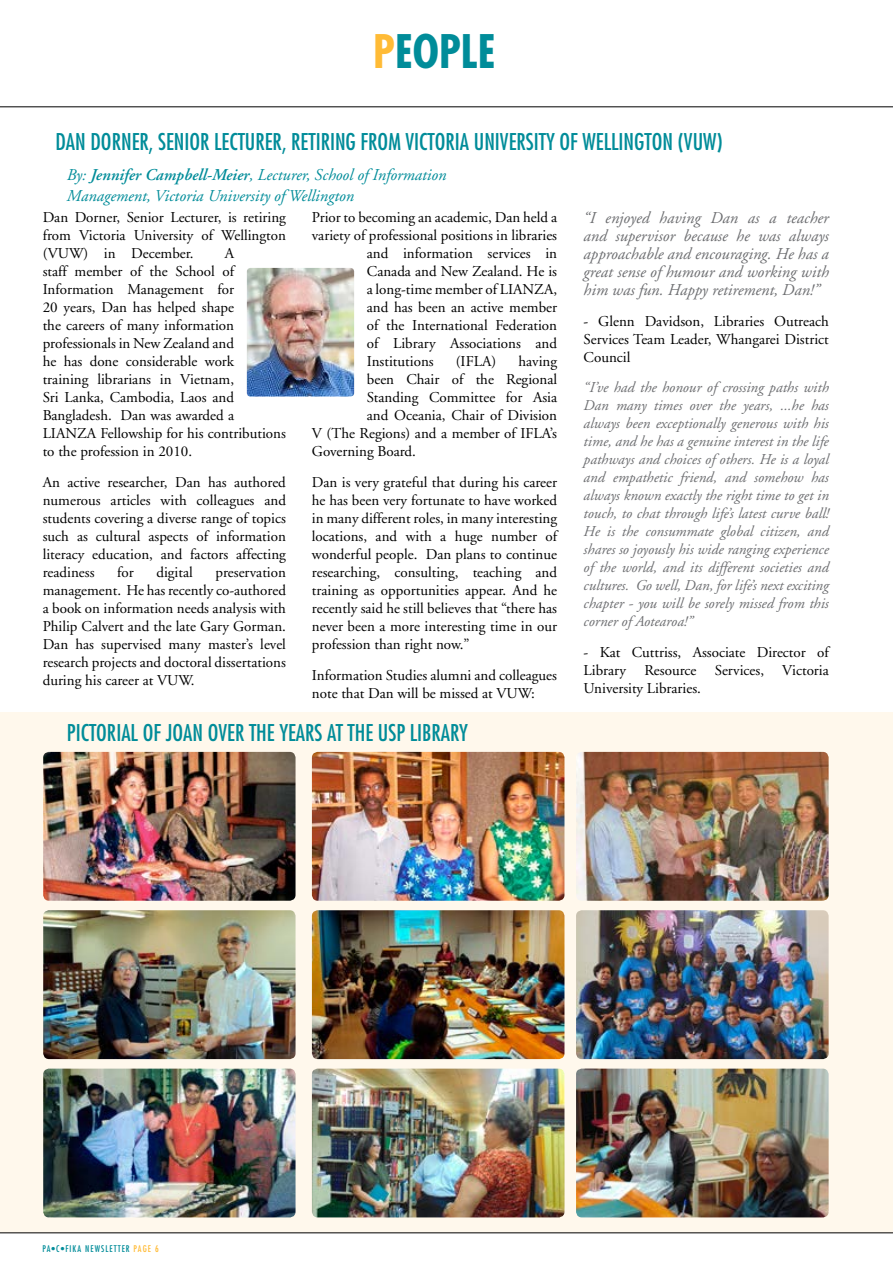
<style>
.page{position:relative;width:893px;height:1263px;background:#fff}
.page>*{position:absolute;margin:0;border:0;box-sizing:border-box;transform-origin:0 0}
.t1{font:700 condensed 45px "Futura";color:#008c99}
.t2{font:condensed 22.5px "Futura";color:#008c99}
.t3{font:italic 16.5px/18px "Adobe Garamond";color:#6d6e71;text-align:justify}
.t4{font:italic 16.5px/21px "Adobe Garamond";color:#008c99}
.t5{font:15px/18px "Adobe Garamond";color:#000;text-align:justify}
.t6{font:italic 15px/18px "Adobe Garamond";color:#6d6e71;text-align:justify}
.t7{font:condensed 9px "Futura";letter-spacing:.12em;color:#008c99}
.s1{color:#ffbb36}
.s2{font-weight:600}
</style>
<div class="page">
<div style="left:0;top:712px;width:893px;height:520px;background:#fff8ec"></div>
<hr style="left:0;top:106px;width:893px;height:1px;background:#000">
<hr style="left:0;top:1232px;width:893px;height:1px;background:#000">
<img style="left:247px;top:268px;width:107px;height:128px">
<img style="left:43px;top:752px;width:253px;height:149px">
<img style="left:43px;top:910px;width:253px;height:149px">
<img style="left:43px;top:1068px;width:253px;height:149px">
<img style="left:312px;top:752px;width:252px;height:149px">
<img style="left:312px;top:910px;width:252px;height:149px">
<img style="left:312px;top:1068px;width:252px;height:149px">
<img style="left:576px;top:752px;width:253px;height:149px">
<img style="left:576px;top:910px;width:253px;height:149px">
<img style="left:576px;top:1068px;width:253px;height:149px">
<h1 class="t1" style="left:373px;top:23px;width:124px"><span class="s1">P</span>EOPLE</h1>
<h2 class="t2" style="left:55px;top:127px;width:67px">DAN DORNER</h2>
<h2 class="t2" style="left:149px;top:127px;width:152px">, SENIOR LECTURER, RETIRING</h2>
<h2 class="t2" style="left:361px;top:127px;width:157px">FROM VICTORIA UNIVERSIT</h2>
<h2 class="t2" style="left:546px;top:127px;width:59px">Y OF WELLINGT</h2>
<h2 class="t2" style="left:652px;top:127px;width:72px">ON (VUW)</h2>
<p class="t4" style="left:67px;top:165px;width:381px">By: <span class="s2">Jennifer Campbell-Meier</span>, Lecturer, School of Information<br>Management, Victoria University of Wellington</p>
<p class="t5" style="left:43px;top:209px;width:245px">Dan Dorner, Senior Lecturer, is retiring from Victoria University of Wellington (VUW) in December.</p>
<p class="t3" style="left:584px;top:209px;width:247px">“I enjoyed having Dan as a teacher and supervisor because he was always approachable and encouraging. He has a great sense of humour and working with him was fun. Happy retirement, Dan!”</p>
<p class="t5" style="left:584px;top:312px;width:247px">- Glenn Davidson, Libraries Outreach Services Team Leader, Whangarei District Council</p>
<p class="t6" style="left:584px;top:379px;width:247px">“I’ve had the honour of crossing paths with Dan many times over the years, ...he has always been exceptionally generous with his time, and he has a genuine interest in the life pathways and choices of others. He is a loyal and empathetic friend, and somehow has always known exactly the right time to get in touch, to chat through life’s latest curve ball!<br>He is the consummate global citizen, and shares so joyously his wide ranging experience of the world, and its different societies and cultures. Go well, Dan, for life’s next exciting chapter - you will be sorely missed from this corner of Aotearoa!”</p>
<p class="t5" style="left:584px;top:644px;width:247px">- Kat Cuttriss, Associate Director of Library Resource Services, Victoria University Libraries.</p>
<p class="t5" style="left:312px;top:209px;width:247px">Prior to becoming an academic, Dan held a</p>
<p class="t5" style="left:312px;top:227px;width:247px">variety of professional positions in libraries</p>
<p class="t5" style="left:367px;top:245px;width:192px">and information services in</p>
<p class="t5" style="left:367px;top:263px;width:192px">Canada and New Zealand. He is</p>
<p class="t5" style="left:367px;top:281px;width:192px">a long-time member of LIANZA,</p>
<p class="t5" style="left:367px;top:299px;width:192px">and has been an active member</p>
<p class="t5" style="left:367px;top:317px;width:192px">of the International Federation</p>
<p class="t5" style="left:367px;top:335px;width:192px">of Library Associations and</p>
<p class="t5" style="left:367px;top:353px;width:68px">Institutions</p>
<p class="t5" style="left:456px;top:353px;width:42px">(IFLA)</p>
<p class="t5" style="left:518px;top:353px;width:40px">having</p>
<p class="t5" style="left:367px;top:371px;width:192px">been Chair of the Regional</p>
<p class="t5" style="left:367px;top:389px;width:192px">Standing Committee for Asia</p>
<p class="t5" style="left:367px;top:407px;width:192px">and Oceania, Chair of Division</p>
<p class="t5" style="left:312px;top:425px;width:247px">V (The Regions) and a member of IFLA’s</p>
<p class="t5" style="left:312px;top:443px;width:106px">Governing Board.</p>
<p class="t5" style="left:312px;top:473px;width:247px">Dan is very grateful that during his career he has been very fortunate to have worked in many different roles, in many interesting locations, and with a huge number of wonderful people. Dan plans to continue researching, consulting, teaching and training as opportunities appear. And he recently said he still believes that “there has never been a more interesting time in our profession than right now.”</p>
<p class="t5" style="left:312px;top:666px;width:247px">Information Studies alumni and colleagues note that Dan will be missed at VUW:</p>
<p class="t5" style="left:43px;top:245px;width:245px;text-align:left;text-indent:182px">A<br>staff member of the School of<br>Information Management for<br>20 years, Dan has helped shape<br>the careers of many information professionals in New Zealand and<br>he has done considerable work<br>training librarians in Vietnam,<br>Sri Lanka, Cambodia, Laos and<br>Bangladesh. Dan was awarded a<br>LIANZA Fellowship for his contributions to the profession in 2010.</p>
<p class="t5" style="left:43px;top:473px;width:245px">An active researcher, Dan has authored numerous articles with colleagues and students covering a diverse range of topics such as cultural aspects of information literacy education, and factors affecting readiness</p>
<p class="t5" style="left:117px;top:563px;width:18px">for</p>
<p class="t5" style="left:156px;top:563px;width:38px">digital</p>
<p class="t5" style="left:43px;top:563px;width:245px;text-indent:173px">preservation management. He has recently co-authored a book on information needs analysis with Philip Calvert and the late Gary Gorman.<br>Dan has supervised many master’s level research projects and doctoral dissertations during his career at VUW.</p>
<h2 class="t2" style="left:67px;top:718px;width:49px">PICTORIAL</h2>
<h2 class="t2" style="left:143px;top:718px;width:147px">OF JOAN OVER THE YEARS</h2>
<h2 class="t2" style="left:327px;top:718px;width:142px">AT THE USP LIBRARY</h2>
<p class="t7" style="left:43px;top:1243px;width:118px">PA•C•FIKA NEWSLETTER <span class="s1">PAGE 6</span></p>
</div>
